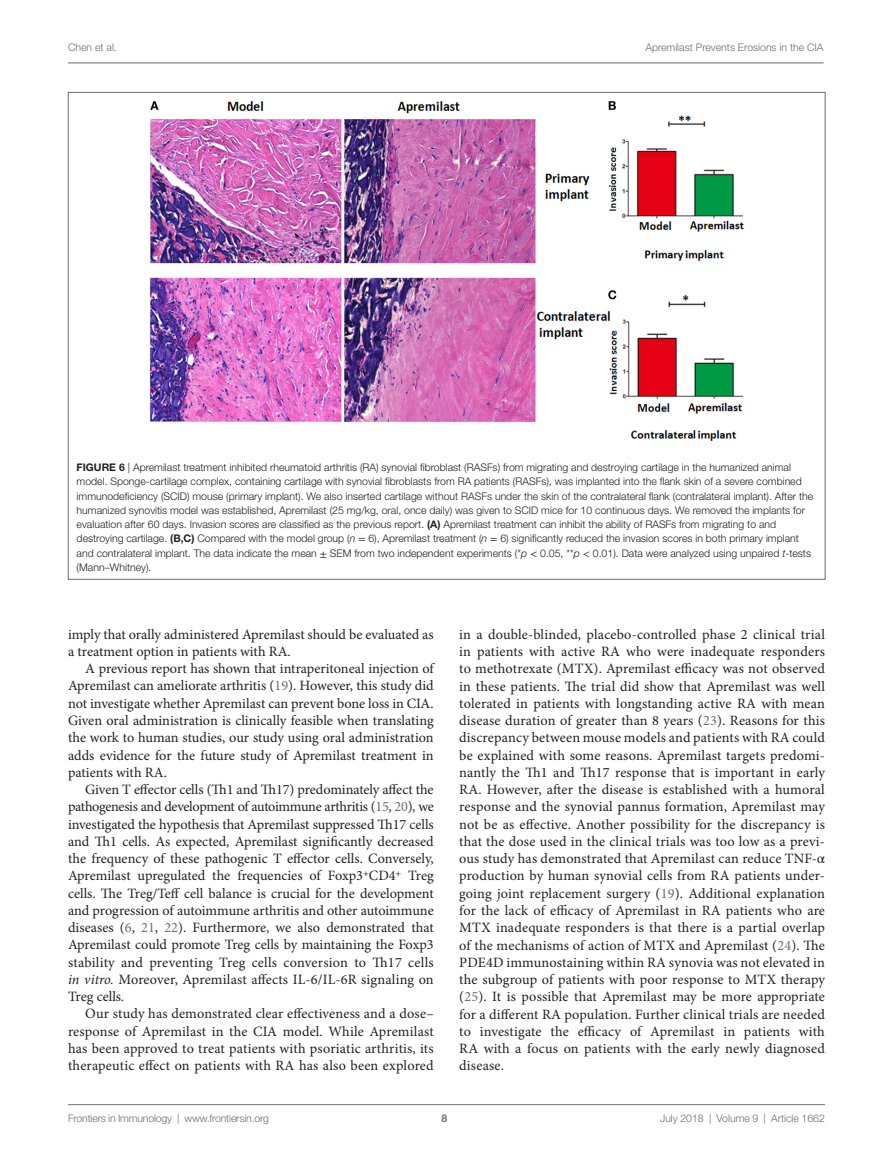
<style>
.page{position:relative;width:893px;height:1170px;background:#fff}
.page>*{position:absolute;margin:0;border:0;box-sizing:border-box;transform-origin:0 0}
.t1{font:14.25px/17.2px "Minion Pro";letter-spacing:.005em;color:#231f20;text-align:justify}
.t2{font:300 10.5px/14.2px "Helvetica Neue LT Std";color:#231f20}
.t3{font:300 10.5px "Helvetica Neue LT Std";color:#6c6d70}
.t4{font:700 10.5px "Helvetica Neue LT Std";color:#6c6d70}
.s1{font-weight:700}
.s2{font-style:italic}
.s3{font-family:"STIX General";font-weight:400}
.s4{color:#6c6d70}
.s5{font-family:"STIX General"}
</style>
<div class="page">
<img style="left:150px;top:101px;width:594px;height:340px">
<hr style="left:68px;top:63px;width:756px;height:1px;background:#6c6d70">
<hr style="left:68px;top:1104px;width:757px;height:1px;background:#6c6d70">
<p class="t3" style="left:68px;top:41px;width:50px">Chen et al.</p>
<p class="t3" style="left:645px;top:41px;width:180px">Apremilast Prevents Erosions in the CIA</p>
<p class="t2" style="left:77px;top:460px;width:738px"><span class="s1">FIGURE 6</span> | Apremilast treatment inhibited rheumatoid arthritis (RA) synovial fibroblast (RASFs) from migrating and destroying cartilage in the humanized animal model. Sponge-cartilage complex, containing cartilage with synovial fibroblasts from RA patients (RASFs), was implanted into the flank skin of a severe combined immunodeficiency (SCID) mouse (primary implant). We also inserted cartilage without RASFs under the skin of the contralateral flank (contralateral implant). After the humanized synovitis model was established, Apremilast (25 mg/kg, oral, once daily) was given to SCID mice for 10 continuous days. We removed the implants for evaluation after 60 days. Invasion scores are classified as the previous report. <span class="s1">(A)</span> Apremilast treatment can inhibit the ability of RASFs from migrating to and destroying cartilage. <span class="s1">(B,C)</span> Compared with the model group (<span class="s2">n</span> <span class="s3">=</span> 6), Apremilast treatment (<span class="s2">n</span> <span class="s3">=</span> 6) significantly reduced the invasion scores in both primary implant and contralateral implant. The data indicate the mean <span class="s3">±</span> SEM from two independent experiments (*<span class="s2">p</span> <span class="s3">&lt;</span> 0.05, **<span class="s2">p</span> <span class="s3">&lt;</span> 0.01). Data were analyzed using unpaired <span class="s2">t</span>-tests (Mann–Whitney).</p>
<p class="t1" style="left:68px;top:625px;width:367px">imply that orally administered Apremilast should be evaluated as a treatment option in patients with RA.</p>
<p class="t1" style="left:68px;top:660px;width:367px;text-indent:17px">A previous report has shown that intraperitoneal injection of Apremilast can ameliorate arthritis (<span class="s4">19</span>). However, this study did not investigate whether Apremilast can prevent bone loss in CIA.<br>Given oral administration is clinically feasible when translating the work to human studies, our study using oral administration adds evidence for the future study of Apremilast treatment in patients with RA.</p>
<p class="t1" style="left:68px;top:780px;width:367px;text-indent:17px">Given T effector cells (Th1 and Th17) predominately affect the pathogenesis and development of autoimmune arthritis (<span class="s4">15</span>, <span class="s4">20</span>), we investigated the hypothesis that Apremilast suppressed Th17 cells and Th1 cells. As expected, Apremilast significantly decreased the frequency of these pathogenic T effector cells. Conversely, Apremilast upregulated the frequencies of Foxp3<sup>+</sup>CD4<sup>+</sup> Treg cells. The Treg/Teff cell balance is crucial for the development and progression of autoimmune arthritis and other autoimmune diseases (<span class="s4">6</span>, <span class="s4">21</span>, <span class="s4">22</span>). Furthermore, we also demonstrated that Apremilast could promote Treg cells by maintaining the Foxp3 stability and preventing Treg cells conversion to Th17 cells <span class="s2">in vitro.</span> Moreover, Apremilast affects IL-6/IL-6R signaling on Treg cells<span class="s2">.</span></p>
<p class="t1" style="left:68px;top:1005px;width:367px;text-indent:17px">Our study has demonstrated clear effectiveness and a dose– response of Apremilast in the CIA model. While Apremilast has been approved to treat patients with psoriatic arthritis, its therapeutic effect on patients with RA has also been explored</p>
<p class="t1" style="left:459px;top:625px;width:367px">in a double-blinded, placebo-controlled phase 2 clinical trial in patients with active RA who were inadequate responders to methotrexate (MTX). Apremilast efficacy was not observed in these patients. The trial did show that Apremilast was well tolerated in patients with longstanding active RA with mean disease duration of greater than 8 years (<span class="s4">23</span>). Reasons for this discrepancy between mouse models and patients with RA could be explained with some reasons. Apremilast targets predomi&shy;nantly the Th1 and Th17 response that is important in early RA. However, after the disease is established with a humoral response and the synovial pannus formation, Apremilast may not be as effective. Another possibility for the discrepancy is that the dose used in the clinical trials was too low as a previ&shy;ous study has demonstrated that Apremilast can reduce TNF-<span class="s5">α </span>production by human synovial cells from RA patients under&shy;going joint replacement surgery (<span class="s4">19</span>). Additional explanation for the lack of efficacy of Apremilast in RA patients who are MTX inadequate responders is that there is a partial overlap of the mechanisms of action of MTX and Apremilast (<span class="s4">24</span>). The PDE4D immunostaining within RA synovia was not elevated in the subgroup of patients with poor response to MTX therapy (<span class="s4">25</span>). It is possible that Apremilast may be more appropriate for a different RA population. Further clinical trials are needed to investigate the efficacy of Apremilast in patients with RA with a focus on patients with the early newly diagnosed disease.</p>
<p class="t3" style="left:68px;top:1111px;width:203px">Frontiers in Immunology | www.frontiersin.org</p>
<p class="t3" style="left:660px;top:1111px;width:166px">July 2018 | Volume 9 | Article 1662</p>
<p class="t4" style="left:441px;top:1111px;width:7px">8</p>
</div>
